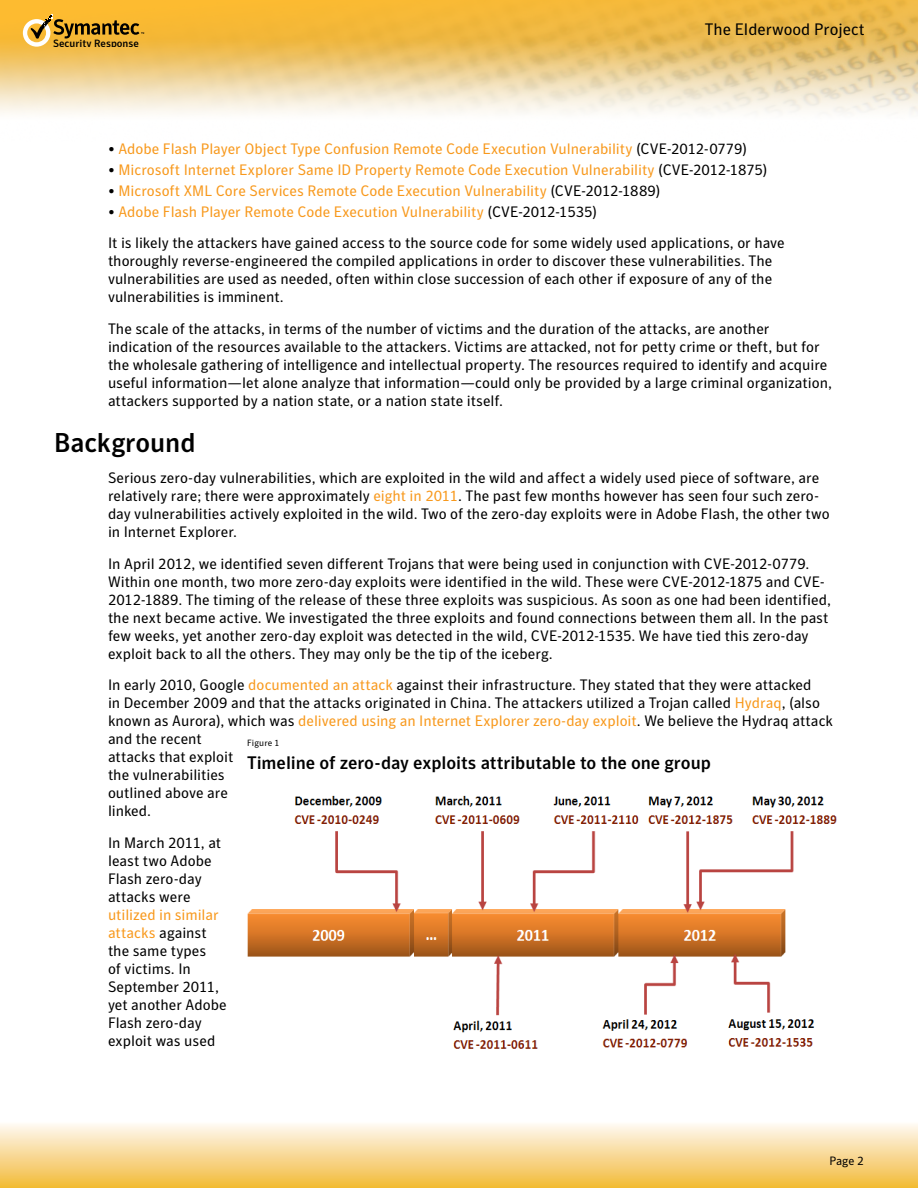
<style>
.page{position:relative;width:918px;height:1188px;background:#fff}
.page>*{position:absolute;margin:0;border:0;box-sizing:border-box;transform-origin:0 0}
.t1{font:500 27px "Symantec Sans";letter-spacing:-.005em;color:#000}
.t2{font:500 18px "Symantec Sans";letter-spacing:-.005em;color:#000}
.t3{font:16.5px "Symantec Sans";color:#000}
.t4{font:15px/18px "Symantec Sans";color:#000}
.t5{font:15px "Symantec Sans";color:#f8991d}
.t6{font:12px "Symantec Sans";color:#000}
.t7{font:500 10.5px "Symantec Sans";color:#000}
.t8{font:9px "Symantec Sans";letter-spacing:.02em;color:#000}
.s1{color:#000}
.s2{color:#f8991d}
</style>
<div class="page">
<img style="left:0;top:0;width:918px;height:114px">
<div style="left:0;top:1122px;width:918px;height:66px;background:linear-gradient(to bottom,#fffaf7,#f2bb39)"></div>
<svg style="left:23px;top:15px;width:121px;height:32px"></svg>
<img style="left:247px;top:795px;width:590px;height:254px">
<p class="t7" style="left:53px;top:37px;width:87px">Security Response</p>
<p class="t3" style="left:705px;top:19px;width:161px">The Elderwood Project</p>
<p class="t5" style="left:108px;top:140px;width:641px"><span class="s1">•</span> Adobe Flash Player Object Type Confusion Remote Code Execution Vulnerability <span class="s1">(CVE-2012-0779)</span></p>
<p class="t5" style="left:108px;top:161px;width:661px"><span class="s1">•</span> Microsoft Internet Explorer Same ID Property Remote Code Execution Vulnerability <span class="s1">(CVE-2012-1875)</span></p>
<p class="t5" style="left:108px;top:182px;width:554px"><span class="s1">•</span> Microsoft XML Core Services Remote Code Execution Vulnerability <span class="s1">(CVE-2012-1889)</span></p>
<p class="t4" style="left:108px;top:196px;width:678px;line-height:31.5px">• <span class="s2">Adobe Flash Player Remote Code Execution Vulnerability</span> (CVE-2012-1535)<br>It is likely the attackers have gained access to the source code for some widely used applications, or have</p>
<p class="t4" style="left:108px;top:252px;width:666px;text-align:justify">thoroughly reverse-engineered the compiled applications in order to discover these vulnerabilities. The vulnerabilities are used as needed, often within close succession of each other if exposure of any of the vulnerabilities is imminent.</p>
<p class="t4" style="left:108px;top:319px;width:726px">The scale of the attacks, in terms of the number of victims and the duration of the attacks, are another indication of the resources available to the attackers. Victims are attacked, not for petty crime or theft, but for the wholesale gathering of intelligence and intellectual property. The resources required to identify and acquire useful information—let alone analyze that information—could only be provided by a large criminal organization, attackers supported by a nation state, or a nation state itself.</p>
<h1 class="t1" style="left:54px;top:426px;width:143px">Background</h1>
<p class="t4" style="left:108px;top:469px;width:723px">Serious zero-day vulnerabilities, which are exploited in the wild and affect a widely used piece of software, are relatively rare; there were approximately <span class="s2">eight in 2011</span>. The past few months however has seen four such zero&shy;day vulnerabilities actively exploited in the wild. Two of the zero-day exploits were in Adobe Flash, the other two in Internet Explorer.</p>
<p class="t4" style="left:108px;top:554px;width:725px">In April 2012, we identified seven different Trojans that were being used in conjunction with CVE-2012-0779.<br>Within one month, two more zero-day exploits were identified in the wild. These were CVE-2012-1875 and CVE-2012-1889. The timing of the release of these three exploits was suspicious. As soon as one had been identified, the next became active. We investigated the three exploits and found connections between them all. In the past few weeks, yet another zero-day exploit was detected in the wild, CVE-2012-1535. We have tied this zero-day exploit back to all the others. They may only be the tip of the iceberg.</p>
<p class="t4" style="left:108px;top:676px;width:727px">In early 2010, Google <span class="s2">documented an attack</span> against their infrastructure. They stated that they were attacked<br>in December 2009 and that the attacks originated in China. The attackers utilized a Trojan called <span class="s2">Hydraq</span>, (also known as Aurora), which was <span class="s2">delivered using an Internet Explorer zero-day exploit</span>. We believe the Hydraq attack and the recent<br>attacks that exploit<br>the vulnerabilities<br>outlined above are<br>linked.</p>
<p class="t4" style="left:108px;top:833px;width:115px">In March 2011, at least two Adobe<br>Flash zero-day attacks were</p>
<p class="t4" style="left:108px;top:905px;width:120px"><span class="s2">utilized in similar attacks</span> against the same types<br>of victims. In<br>September 2011, yet another Adobe<br>Flash zero-day exploit was used</p>
<p class="t8" style="left:247px;top:737px;width:34px">Figure 1</p>
<p class="t2" style="left:247px;top:752px;width:465px">Timeline of zero-day exploits attributable to the one group</p>
<p class="t6" style="left:829px;top:1154px;width:36px">Page 2</p>
</div>
